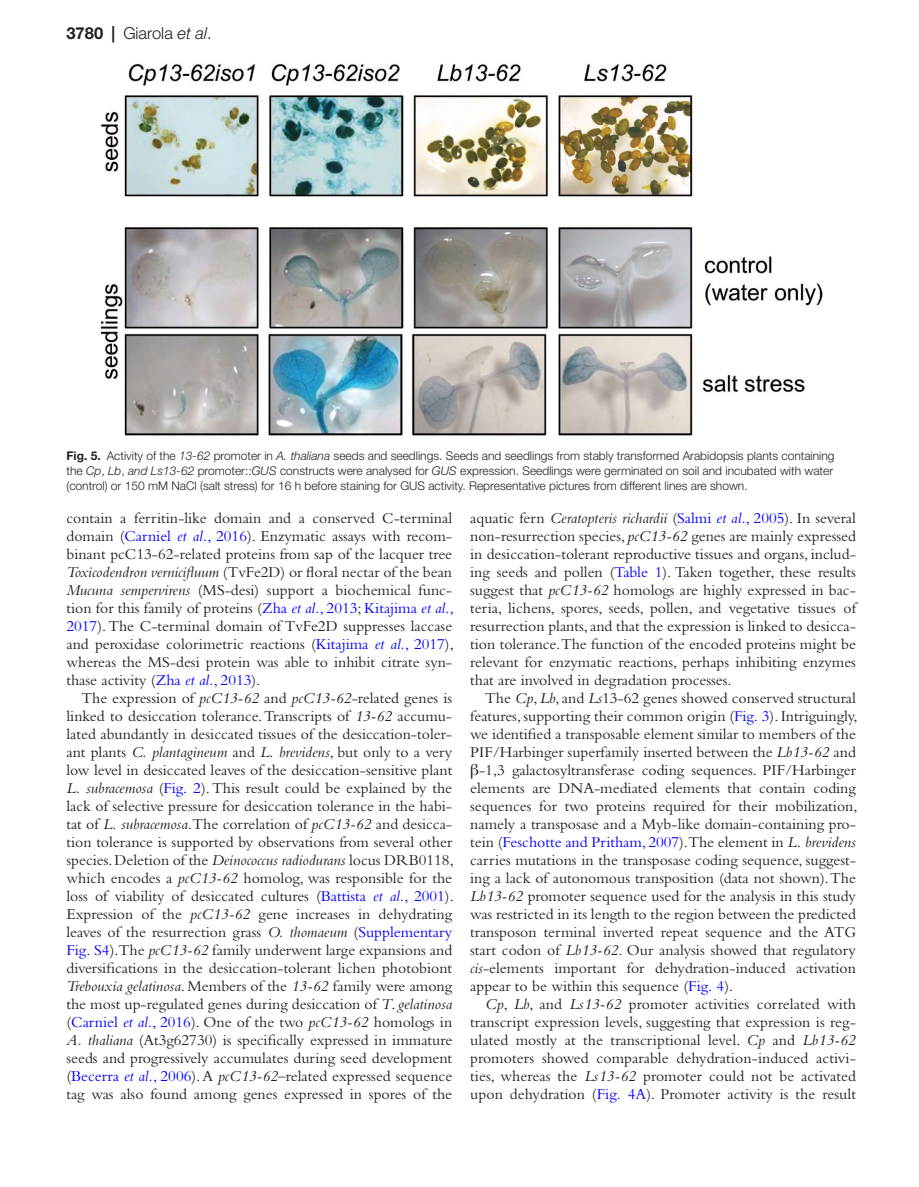
<style>
.page{position:relative;width:919px;height:1187px;background:#fff}
.page>*{position:absolute;margin:0;border:0;box-sizing:border-box;transform-origin:0 0}
.t1{font:300 16.5px "Helvetica Neue LT Std";color:#231f20}
.t2{font:15.75px/18px "Bembo Std";color:#231f20;text-align:justify}
.t3{font:300 12px/15px "Helvetica Neue LT Std";color:#231f20}
.s1{font-weight:700}
.s2{font-style:italic}
.s3{color:#00f}
.s4{font-style:italic;color:#00f}
.s5{font-family:"Gandhari Unicode"}
</style>
<div class="page">
<img style="left:100px;top:63px;width:722px;height:373px">
<p class="t1" style="left:66px;top:23px;width:147px"><span class="s1">3780 |</span> Giarola <span class="s2">et al</span>.</p>
<p class="t3" style="left:66px;top:448px;width:769px"><span class="s1">Fig. 5.</span> Activity of the <span class="s2">13-62</span> promoter in <span class="s2">A. thaliana</span> seeds and seedlings. Seeds and seedlings from stably transformed Arabidopsis plants containing the <span class="s2">Cp</span>, <span class="s2">Lb</span>, <span class="s2">and Ls13-62</span> promoter::<span class="s2">GUS</span> constructs were analysed for <span class="s2">GUS</span> expression. Seedlings were germinated on soil and incubated with water (control) or 150 mM NaCl (salt stress) for 16 h before staining for GUS activity. Representative pictures from different lines are shown.</p>
<p class="t2" style="left:66px;top:508px;width:389px">contain a ferritin-like domain and a conserved C-terminal domain (<span class="s3">Carniel</span> <span class="s4">et al.</span><span class="s3">, 2016</span>). Enzymatic assays with recom&shy;binant pcC13-62-related proteins from sap of the lacquer tree <span class="s2">Toxicodendron vernicifluum</span> (TvFe2D) or floral nectar of the bean <span class="s2">Mucuna sempervirens</span> (MS-desi) support a biochemical func&shy;tion for this family of proteins (<span class="s3">Zha</span> <span class="s4">et al.</span><span class="s3">, 2013</span>; <span class="s3">Kitajima</span> <span class="s4">et al.</span><span class="s3">, 2017</span>). The C-terminal domain of TvFe2D suppresses laccase and peroxidase colorimetric reactions (<span class="s3">Kitajima</span> <span class="s4">et al.</span><span class="s3">, 2017</span>), whereas the MS-desi protein was able to inhibit citrate syn&shy;thase activity (<span class="s3">Zha</span> <span class="s4">et al.</span><span class="s3">, 2013</span>).</p>
<p class="t2" style="left:66px;top:688px;width:389px;text-indent:15px">The expression of <span class="s2">pcC13-62</span> and <span class="s2">pcC13-62</span>-related genes is linked to desiccation tolerance. Transcripts of <span class="s2">13-62</span> accumu&shy;lated abundantly in desiccated tissues of the desiccation-toler&shy;ant plants <span class="s2">C. plantagineum</span> and <span class="s2">L. brevidens</span>, but only to a very low level in desiccated leaves of the desiccation-sensitive plant <span class="s2">L. subracemosa</span> (<span class="s3">Fig. 2</span>). This result could be explained by the lack of selective pressure for desiccation tolerance in the habi&shy;tat of <span class="s2">L. subracemosa</span>.The correlation of <span class="s2">pcC13-62</span> and desicca&shy;tion tolerance is supported by observations from several other species. Deletion of the <span class="s2">Deinococcus radiodurans</span> locus DRB0118, which encodes a <span class="s2">pcC13-62</span> homolog, was responsible for the loss of viability of desiccated cultures (<span class="s3">Battista</span> <span class="s4">et al.</span><span class="s3">, 2001</span>).<br>Expression of the <span class="s2">pcC13-62</span> gene increases in dehydrating leaves of the resurrection grass <span class="s2">O. thomaeum</span> (<span class="s3">Supplementary Fig. S4</span>).The <span class="s2">pcC13-62</span> family underwent large expansions and diversifications in the desiccation-tolerant lichen photobiont <span class="s2">Trebouxia gelatinosa</span>. Members of the <span class="s2">13-62</span> family were among the most up-regulated genes during desiccation of <span class="s2">T</span>. <span class="s2">gelatinosa </span>(<span class="s3">Carniel</span> <span class="s4">et al.</span><span class="s3">, 2016</span>). One of the two <span class="s2">pcC13-62</span> homologs in <span class="s2">A. thaliana</span> (At3g62730) is specifically expressed in immature seeds and progressively accumulates during seed development (<span class="s3">Becerra</span> <span class="s4">et al.</span><span class="s3">, 2006</span>). A <span class="s2">pcC13-62</span>–related expressed sequence tag was also found among genes expressed in spores of the</p>
<p class="t2" style="left:470px;top:509px;width:387px">aquatic fern <span class="s2">Ceratopteris richardii</span> (<span class="s3">Salmi</span> <span class="s4">et al.</span><span class="s3">, 2005</span>). In several non-resurrection species, <span class="s2">pcC13-62</span> genes are mainly expressed in desiccation-tolerant reproductive tissues and organs, includ&shy;ing seeds and pollen (<span class="s3">Table 1</span>). Taken together, these results suggest that <span class="s2">pcC13-62</span> homologs are highly expressed in bac&shy;teria, lichens, spores, seeds, pollen, and vegetative tissues of resurrection plants, and that the expression is linked to desicca&shy;tion tolerance.The function of the encoded proteins might be relevant for enzymatic reactions, perhaps inhibiting enzymes that are involved in degradation processes.</p>
<p class="t2" style="left:470px;top:689px;width:389px;text-indent:15px">The <span class="s2">Cp</span>, <span class="s2">Lb</span>, and <span class="s2">Ls</span>13-62 genes showed conserved structural features, supporting their common origin (<span class="s3">Fig. 3</span>). Intriguingly, we identified a transposable element similar to members of the PIF/Harbinger superfamily inserted between the <span class="s2">Lb13-62</span> and <span class="s5">β</span>-1,3 galactosyltransferase coding sequences. PIF/Harbinger elements are DNA-mediated elements that contain coding sequences for two proteins required for their mobilization, namely a transposase and a Myb-like domain-containing pro&shy;tein (<span class="s3">Feschotte and Pritham, 2007</span>).The element in <span class="s2">L. brevidens </span>carries mutations in the transposase coding sequence, suggest&shy;ing a lack of autonomous transposition (data not shown). The <span class="s2">Lb13-62</span> promoter sequence used for the analysis in this study was restricted in its length to the region between the predicted transposon terminal inverted repeat sequence and the ATG start codon of <span class="s2">Lb13-62</span>. Our analysis showed that regulatory <span class="s2">cis</span>-elements important for dehydration-induced activation appear to be within this sequence (<span class="s3">Fig. 4</span>).</p>
<p class="t2" style="left:470px;top:995px;width:387px;text-indent:15px"><span class="s2">Cp</span>, <span class="s2">Lb</span>, and <span class="s2">Ls13-62</span> promoter activities correlated with transcript expression levels, suggesting that expression is reg&shy;ulated mostly at the transcriptional level. <span class="s2">Cp</span> and <span class="s2">Lb13-62 </span>promoters showed comparable dehydration-induced activi&shy;ties, whereas the <span class="s2">Ls13-62</span> promoter could not be activated upon dehydration (<span class="s3">Fig. 4A</span>). Promoter activity is the result</p>
</div>
